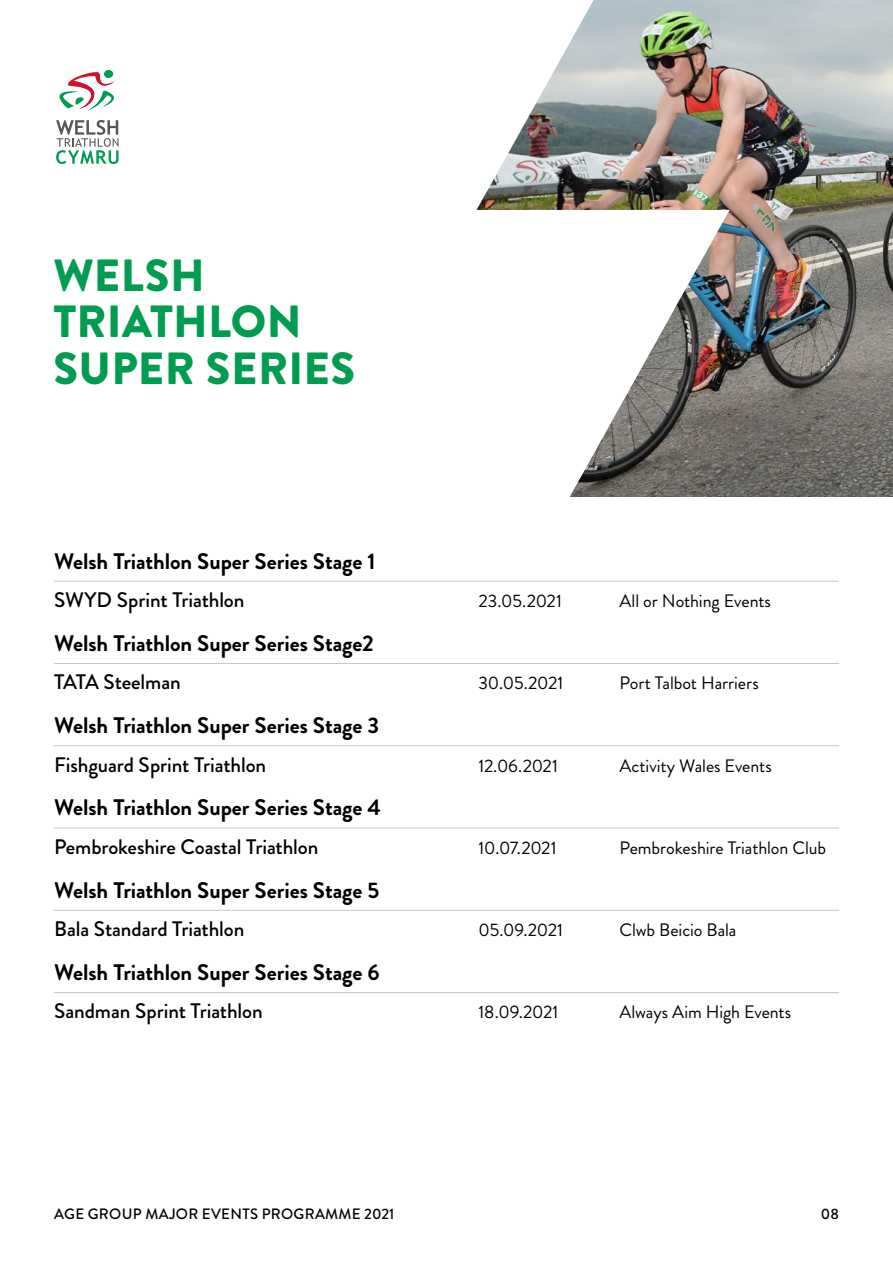
<style>
.page{position:relative;width:893px;height:1263px;background:#fff}
.page>*{position:absolute;margin:0;border:0;box-sizing:border-box;transform-origin:0 0}
.t1{font:900 45px/46.5px "Brandon Grotesque";letter-spacing:.005em;color:#009c4f}
.t2{font:700 22.5px "Brandon Grotesque";letter-spacing:-.005em;color:#000}
.t3{font:500 21px "Brandon Grotesque";letter-spacing:-.005em;color:#000}
.t4{font:18px "Brandon Grotesque";letter-spacing:-.005em;color:#000}
.t5{font:500 15px "Brandon Grotesque";letter-spacing:.02em;color:#000}
</style>
<div class="page">
<img style="left:730px;top:0;width:163px;height:496px">
<svg style="left:174px;top:0;width:556px;height:910px"></svg>
<hr style="left:54px;top:581px;width:785px;height:1px;background:#c6c6c6">
<hr style="left:54px;top:663px;width:785px;height:1px;background:#c6c6c6">
<hr style="left:54px;top:745px;width:785px;height:1px;background:#c6c6c6">
<hr style="left:54px;top:828px;width:785px;height:1px;background:#c6c6c6">
<hr style="left:54px;top:910px;width:785px;height:1px;background:#c6c6c6">
<hr style="left:54px;top:992px;width:785px;height:1px;background:#c6c6c6">
<svg style="left:56px;top:120px;width:63px;height:44px"></svg>
<svg style="left:59px;top:71px;width:56px;height:40px"></svg>
<h1 class="t1" style="left:54px;top:252px;width:303px">WELSH<br>TRIATHLON<br>SUPER SERIES</h1>
<p class="t2" style="left:54px;top:545px;width:323px">Welsh Triathlon Super Series Stage 1</p>
<p class="t3" style="left:54px;top:585px;width:192px">SWYD Sprint Triathlon</p>
<p class="t4" style="left:478px;top:588px;width:85px">23.05.2021</p>
<p class="t4" style="left:619px;top:588px;width:153px">All or Nothing Events</p>
<p class="t2" style="left:54px;top:627px;width:321px">Welsh Triathlon Super Series Stage2</p>
<p class="t3" style="left:54px;top:668px;width:128px">TATA Steelman</p>
<p class="t4" style="left:478px;top:671px;width:86px">30.05.2021</p>
<p class="t4" style="left:619px;top:671px;width:141px">Port Talbot Harriers</p>
<p class="t2" style="left:54px;top:710px;width:327px">Welsh Triathlon Super Series Stage 3</p>
<p class="t3" style="left:54px;top:750px;width:214px">Fishguard Sprint Triathlon</p>
<p class="t4" style="left:478px;top:753px;width:81px">12.06.2021</p>
<p class="t4" style="left:619px;top:753px;width:154px">Activity Wales Events</p>
<p class="t2" style="left:54px;top:792px;width:328px">Welsh Triathlon Super Series Stage 4</p>
<p class="t3" style="left:54px;top:832px;width:266px">Pembrokeshire Coastal Triathlon</p>
<p class="t4" style="left:478px;top:835px;width:80px">10.07.2021</p>
<p class="t4" style="left:619px;top:835px;width:208px">Pembrokeshire Triathlon Club</p>
<p class="t2" style="left:54px;top:874px;width:327px">Welsh Triathlon Super Series Stage 5</p>
<p class="t3" style="left:54px;top:914px;width:192px">Bala Standard Triathlon</p>
<p class="t4" style="left:478px;top:917px;width:86px">05.09.2021</p>
<p class="t4" style="left:620px;top:917px;width:118px">Clwb Beicio Bala</p>
<p class="t2" style="left:54px;top:956px;width:327px">Welsh Triathlon Super Series Stage 6</p>
<p class="t3" style="left:54px;top:997px;width:210px">Sandman Sprint Triathlon</p>
<p class="t4" style="left:478px;top:1000px;width:81px">18.09.2021</p>
<p class="t4" style="left:619px;top:1000px;width:173px">Always Aim High Events</p>
<p class="t5" style="left:54px;top:1204px;width:342px">AGE GROUP MAJOR EVENTS PROGRAMME 2021</p>
<p class="t5" style="left:821px;top:1204px;width:20px">08</p>
</div>
